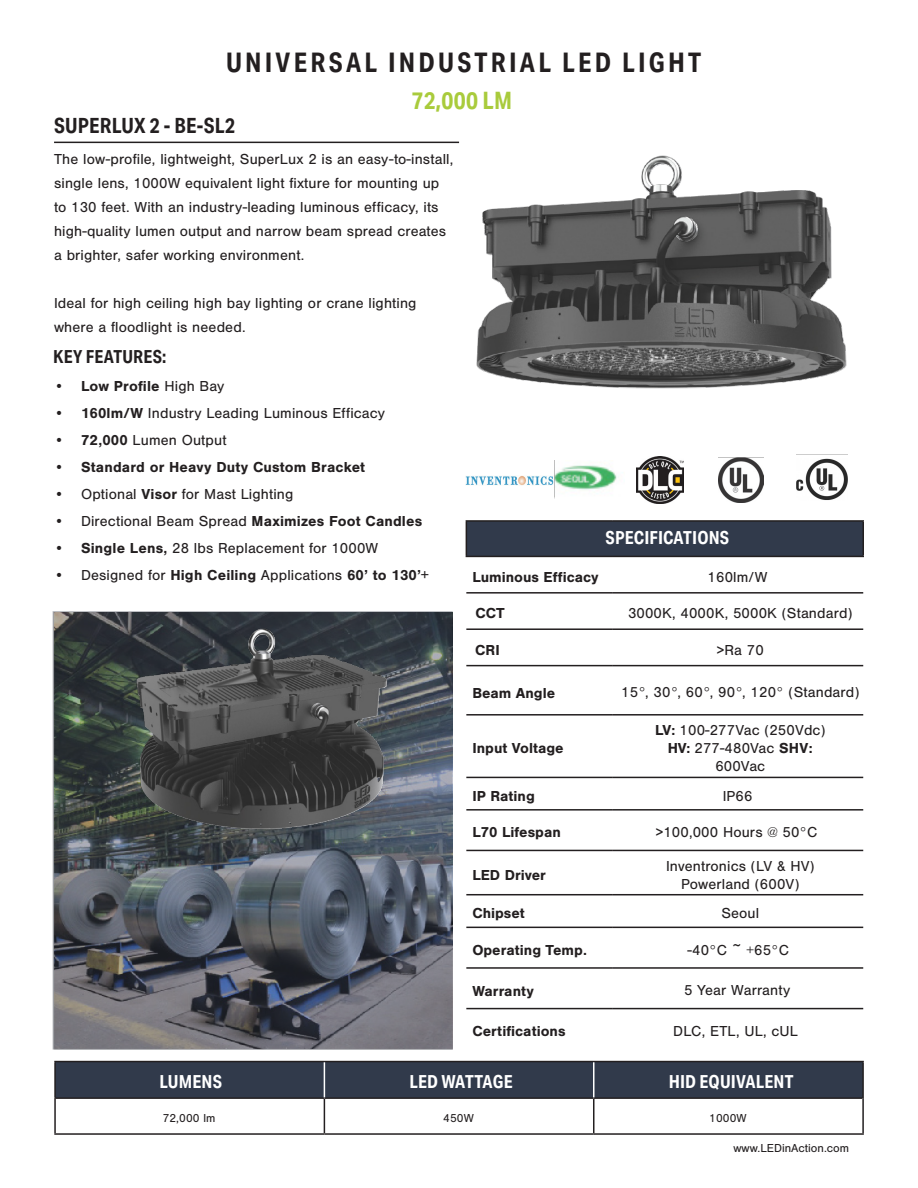
<style>
.page{position:relative;width:918px;height:1188px;background:#fff}
.page>*{position:absolute;margin:0;border:0;box-sizing:border-box;transform-origin:0 0}
.t1{font:700 27px "Aktiv Grotesk Cd";letter-spacing:.12em;color:#231f20}
.t2{font:700 24px "Aktiv Grotesk Cd";letter-spacing:.01em;color:#a9cb3c}
.t3{font:700 21px "Aktiv Grotesk Cd";letter-spacing:.01em;color:#231f20}
.t4{font:700 18px "Aktiv Grotesk Cd";letter-spacing:.01em;color:#fff}
.t5{font:700 18px "Aktiv Grotesk Cd";letter-spacing:.01em;color:#231f20}
.t6{font:15px/24px "Nimbus San";letter-spacing:.01em;color:#231f20}
.t7{font:700 15px "Nimbus San";color:#231f20}
.t8{font:12px "Nimbus San";color:#231f20}
.s1{font-weight:400}
.s2{font-weight:700}
</style>
<div class="page">
<hr style="left:54px;top:142px;width:405px;height:1px;background:#231f20">
<img style="left:637px;top:456px;width:47px;height:47px">
<img style="left:719px;top:457px;width:45px;height:45px">
<img style="left:797px;top:458px;width:50px;height:42px">
<div style="left:466px;top:521px;width:397px;height:35px;background:#313a4b"></div>
<hr style="left:466px;top:520px;width:147px;height:2px;background:#231f20">
<hr style="left:466px;top:522px;width:1px;height:34px;background:#231f20">
<hr style="left:613px;top:520px;width:251px;height:2px;background:#231f20">
<hr style="left:466px;top:556px;width:147px;height:1px;background:#231f20">
<hr style="left:613px;top:556px;width:251px;height:1px;background:#231f20">
<hr style="left:862px;top:522px;width:2px;height:34px;background:#231f20">
<hr style="left:466px;top:592px;width:147px;height:2px;background:#231f20">
<hr style="left:613px;top:592px;width:250px;height:2px;background:#231f20">
<hr style="left:466px;top:628px;width:147px;height:2px;background:#231f20">
<hr style="left:613px;top:628px;width:250px;height:2px;background:#231f20">
<hr style="left:466px;top:665px;width:147px;height:1px;background:#231f20">
<hr style="left:613px;top:665px;width:250px;height:1px;background:#231f20">
<hr style="left:466px;top:714px;width:147px;height:2px;background:#231f20">
<hr style="left:613px;top:714px;width:250px;height:2px;background:#231f20">
<hr style="left:466px;top:777px;width:147px;height:1px;background:#231f20">
<hr style="left:613px;top:777px;width:250px;height:1px;background:#231f20">
<hr style="left:466px;top:809px;width:147px;height:2px;background:#231f20">
<hr style="left:613px;top:809px;width:250px;height:2px;background:#231f20">
<hr style="left:466px;top:850px;width:147px;height:1px;background:#231f20">
<hr style="left:613px;top:850px;width:250px;height:1px;background:#231f20">
<hr style="left:466px;top:894px;width:147px;height:1px;background:#231f20">
<hr style="left:613px;top:894px;width:250px;height:1px;background:#231f20">
<hr style="left:466px;top:927px;width:147px;height:1px;background:#231f20">
<hr style="left:613px;top:927px;width:250px;height:1px;background:#231f20">
<hr style="left:466px;top:967px;width:147px;height:2px;background:#231f20">
<hr style="left:613px;top:967px;width:250px;height:2px;background:#231f20">
<hr style="left:466px;top:1008px;width:147px;height:1px;background:#231f20">
<hr style="left:613px;top:1008px;width:250px;height:1px;background:#231f20">
<img style="left:553px;top:460px;width:64px;height:39px">
<img style="left:465px;top:475px;width:88px;height:10px">
<div style="left:55px;top:1062px;width:269px;height:36px;background:#313a4b"></div>
<div style="left:324px;top:1062px;width:270px;height:36px;background:#313a4b"></div>
<div style="left:594px;top:1062px;width:269px;height:36px;background:#313a4b"></div>
<hr style="left:54px;top:1061px;width:270px;height:1px;background:#231f20">
<hr style="left:54px;top:1062px;width:2px;height:35px;background:#231f20">
<hr style="left:324px;top:1061px;width:270px;height:1px;background:#231f20">
<hr style="left:594px;top:1061px;width:270px;height:1px;background:#231f20">
<hr style="left:54px;top:1097px;width:270px;height:2px;background:#231f20">
<hr style="left:324px;top:1097px;width:270px;height:2px;background:#231f20">
<hr style="left:594px;top:1097px;width:268px;height:2px;background:#231f20">
<hr style="left:862px;top:1062px;width:2px;height:36px;background:#231f20">
<hr style="left:54px;top:1099px;width:2px;height:34px;background:#231f20">
<hr style="left:324px;top:1099px;width:1px;height:34px;background:#231f20">
<hr style="left:593px;top:1099px;width:1px;height:34px;background:#231f20">
<hr style="left:862px;top:1098px;width:2px;height:35px;background:#231f20">
<hr style="left:54px;top:1133px;width:270px;height:2px;background:#231f20">
<hr style="left:324px;top:1133px;width:270px;height:2px;background:#231f20">
<hr style="left:594px;top:1133px;width:270px;height:2px;background:#231f20">
<hr style="left:324px;top:1062px;width:1px;height:35px;background:#fff">
<hr style="left:593px;top:1062px;width:1px;height:35px;background:#fff">
<img style="left:459px;top:142px;width:389px;height:313px">
<img style="left:53px;top:612px;width:399px;height:438px">
<img style="left:54px;top:611px;width:398px;height:279px">
<h1 class="t1" style="left:226px;top:47px;width:477px">UNIVERSAL INDUSTRIAL LED LIGHT</h1>
<h2 class="t2" style="left:411px;top:87px;width:102px">72,000 LM</h2>
<h3 class="t3" style="left:54px;top:114px;width:183px">SUPERLUX 2 - BE-SL2</h3>
<p class="t6" style="left:54px;top:147px;width:401px">The low-profile, lightweight, SuperLux 2 is an easy-to-install, single lens, 1000W equivalent light fixture for mounting up to 130 feet. With an industry-leading luminous efficacy, its high-quality lumen output and narrow beam spread creates a brighter, safer working environment.</p>
<p class="t6" style="left:54px;top:291px;width:364px">Ideal for high ceiling high bay lighting or crane lighting where a floodlight is needed.</p>
<p class="t5" style="left:53px;top:347px;width:115px">KEY FEATURES:</p>
<p class="t7" style="left:54px;top:378px;width:172px">• Low Profile <span class="s1">High Bay</span></p>
<p class="t6" style="left:54px;top:402px;width:333px"><span class="s2">• 160lm/W</span> Industry Leading Luminous Efficacy</p>
<p class="t6" style="left:54px;top:429px;width:174px"><span class="s2">• 72,000</span> Lumen Output</p>
<p class="t7" style="left:54px;top:459px;width:313px">• Standard or Heavy Duty Custom Bracket</p>
<p class="t6" style="left:54px;top:483px;width:241px">• Optional <span class="s2">Visor</span> for Mast Lighting</p>
<p class="t6" style="left:54px;top:510px;width:370px">• Directional Beam Spread <span class="s2">Maximizes Foot Candles</span></p>
<p class="t6" style="left:54px;top:537px;width:326px"><span class="s2">• Single Lens,</span> 28 lbs Replacement for 1000W</p>
<p class="t6" style="left:54px;top:564px;width:376px">• Designed for <span class="s2">High Ceiling</span> Applications <span class="s2">60’ to 130’+</span></p>
<p class="t4" style="left:605px;top:528px;width:125px">SPECIFICATIONS</p>
<p class="t7" style="left:472px;top:569px;width:128px">Luminous Efficacy</p>
<p class="t6" style="left:708px;top:565px;width:61px">160lm/W</p>
<p class="t7" style="left:475px;top:605px;width:31px">CCT</p>
<p class="t7" style="left:475px;top:641px;width:26px">CRI</p>
<p class="t6" style="left:628px;top:601px;width:226px">3000K, 4000K, 5000K (Standard)</p>
<p class="t6" style="left:717px;top:638px;width:48px">&gt;Ra 70</p>
<p class="t7" style="left:472px;top:684px;width:84px">Beam Angle</p>
<p class="t6" style="left:621px;top:681px;width:240px">15°, 30°, 60°, 90°, 120° (Standard)</p>
<p class="t7" style="left:472px;top:740px;width:93px">Input Voltage</p>
<p class="t6" style="left:655px;top:722px;width:172px;line-height:18px;text-align:center"><span class="s2">LV:</span> 100-277Vac (250Vdc)<br><span class="s2">HV:</span> 277-480Vac <span class="s2">SHV:<br></span>600Vac</p>
<p class="t7" style="left:472px;top:788px;width:64px">IP Rating</p>
<p class="t6" style="left:723px;top:784px;width:31px">IP66</p>
<p class="t7" style="left:472px;top:824px;width:90px">L70 Lifespan</p>
<p class="t6" style="left:656px;top:821px;width:163px">&gt;100,000 Hours @ 50°C</p>
<p class="t7" style="left:472px;top:866px;width:75px">LED Driver</p>
<p class="t6" style="left:666px;top:857px;width:150px;line-height:18px;text-align:center">Inventronics (LV &amp; HV)<br>Powerland (600V)</p>
<p class="t7" style="left:472px;top:905px;width:54px">Chipset</p>
<p class="t6" style="left:721px;top:901px;width:39px">Seoul</p>
<p class="t7" style="left:472px;top:942px;width:116px">Operating Temp.</p>
<p class="t6" style="left:688px;top:938px;width:103px">-40°C ~ +65°C</p>
<p class="t7" style="left:472px;top:982px;width:63px">Warranty</p>
<p class="t6" style="left:684px;top:979px;width:108px">5 Year Warranty</p>
<p class="t7" style="left:472px;top:1023px;width:95px">Certifications</p>
<p class="t6" style="left:673px;top:1019px;width:126px">DLC, ETL, UL, cUL</p>
<p class="t4" style="left:159px;top:1072px;width:64px">LUMENS</p>
<p class="t4" style="left:409px;top:1072px;width:105px">LED WATTAGE</p>
<p class="t4" style="left:669px;top:1072px;width:126px">HID EQUIVALENT</p>
<p class="t8" style="left:163px;top:1111px;width:54px">72,000 lm</p>
<p class="t8" style="left:443px;top:1111px;width:32px">450W</p>
<p class="t8" style="left:709px;top:1111px;width:39px">1000W</p>
<p class="t8" style="left:733px;top:1141px;width:117px">www.LEDinAction.com</p>
</div>
